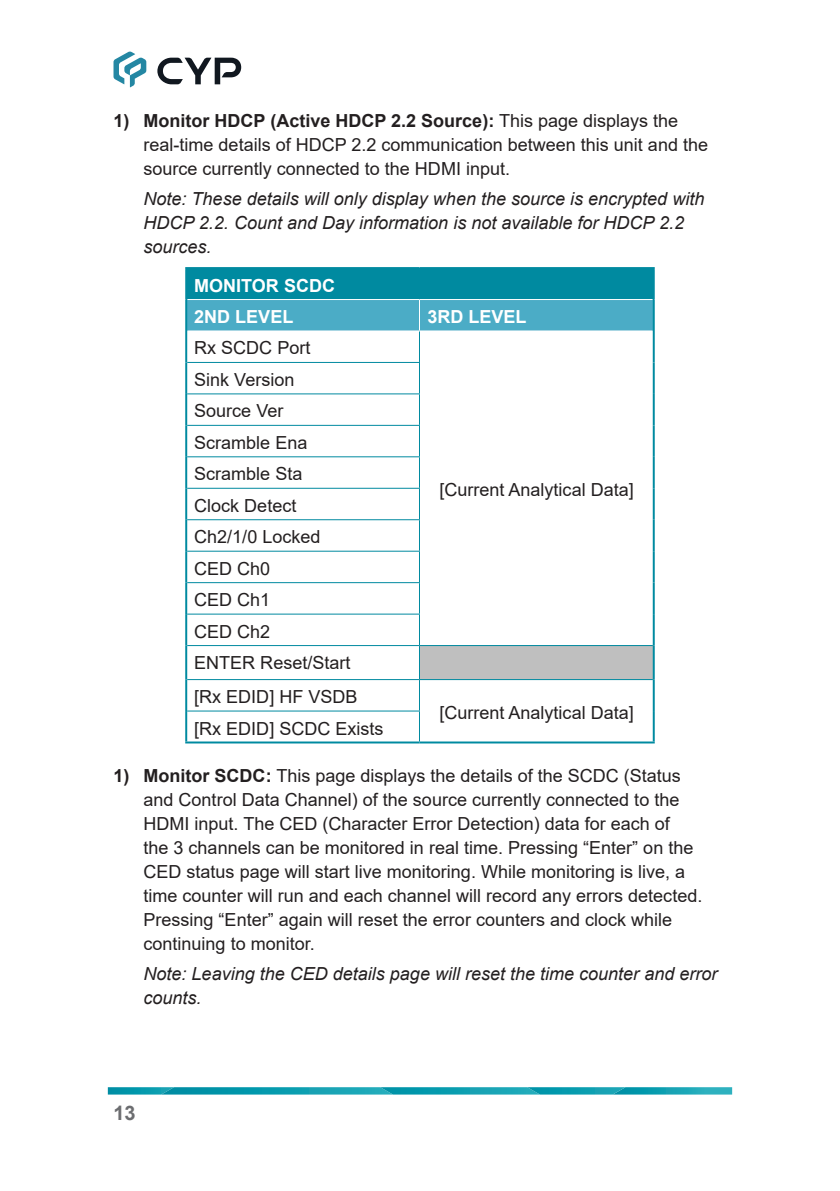
<style>
.page{position:relative;width:840px;height:1191px;background:#fff}
.page>*{position:absolute;margin:0;border:0;box-sizing:border-box;transform-origin:0 0}
.t1{font:700 20px "Arial";color:#6c6d70}
.Callout_List{font:18px/24px "Arial";color:#231f20}
.Callout_List_-_Note{font:italic 18px/24px "Arial";color:#231f20}
.Table_C_-_Cell{font:18px "Arial";color:#231f20}
.Table_A_-_Header{font:700 18px "Arial";color:#fff}
.s1{font-weight:700}
</style>
<div class="page">
<svg style="left:113px;top:51px;width:33px;height:36px"></svg>
<svg style="left:157px;top:58px;width:84px;height:26px"></svg>
<svg style="left:108px;top:1087px;width:623px;height:7px"></svg>
<div style="left:186px;top:268px;width:467px;height:31px;background:#008aa0"></div>
<div style="left:187px;top:300px;width:465px;height:30px;background:#4bacc6"></div>
<div style="left:419px;top:645px;width:234px;height:34px;background:#bfbfbf"></div>
<hr style="left:419px;top:300px;width:1px;height:30px;background:#fff">
<hr style="left:185px;top:267px;width:234px;height:2px;background:#008aa0">
<hr style="left:185px;top:269px;width:2px;height:30px;background:#008aa0">
<hr style="left:419px;top:267px;width:235px;height:2px;background:#008aa0">
<hr style="left:652px;top:269px;width:2px;height:30px;background:#008aa0">
<hr style="left:185px;top:299px;width:2px;height:32px;background:#008aa0">
<hr style="left:652px;top:299px;width:2px;height:32px;background:#008aa0">
<hr style="left:185px;top:331px;width:2px;height:31px;background:#008aa0">
<hr style="left:652px;top:331px;width:2px;height:31px;background:#008aa0">
<hr style="left:185px;top:362px;width:2px;height:32px;background:#008aa0">
<hr style="left:652px;top:362px;width:2px;height:32px;background:#008aa0">
<hr style="left:185px;top:394px;width:2px;height:31px;background:#008aa0">
<hr style="left:652px;top:394px;width:2px;height:31px;background:#008aa0">
<hr style="left:185px;top:425px;width:2px;height:32px;background:#008aa0">
<hr style="left:652px;top:425px;width:2px;height:32px;background:#008aa0">
<hr style="left:185px;top:457px;width:2px;height:31px;background:#008aa0">
<hr style="left:652px;top:457px;width:2px;height:31px;background:#008aa0">
<hr style="left:185px;top:488px;width:2px;height:32px;background:#008aa0">
<hr style="left:652px;top:488px;width:2px;height:32px;background:#008aa0">
<hr style="left:185px;top:520px;width:2px;height:31px;background:#008aa0">
<hr style="left:652px;top:520px;width:2px;height:31px;background:#008aa0">
<hr style="left:185px;top:551px;width:2px;height:31px;background:#008aa0">
<hr style="left:652px;top:551px;width:2px;height:31px;background:#008aa0">
<hr style="left:185px;top:582px;width:2px;height:32px;background:#008aa0">
<hr style="left:652px;top:582px;width:2px;height:32px;background:#008aa0">
<hr style="left:185px;top:614px;width:2px;height:31px;background:#008aa0">
<hr style="left:652px;top:614px;width:2px;height:31px;background:#008aa0">
<hr style="left:185px;top:645px;width:2px;height:34px;background:#008aa0">
<hr style="left:652px;top:645px;width:2px;height:34px;background:#008aa0">
<hr style="left:185px;top:679px;width:2px;height:32px;background:#008aa0">
<hr style="left:652px;top:679px;width:2px;height:32px;background:#008aa0">
<hr style="left:185px;top:711px;width:2px;height:30px;background:#008aa0">
<hr style="left:652px;top:711px;width:2px;height:30px;background:#008aa0">
<hr style="left:185px;top:741px;width:234px;height:2px;background:#008aa0">
<hr style="left:419px;top:741px;width:235px;height:2px;background:#008aa0">
<hr style="left:419px;top:331px;width:1px;height:31px;background:#008aa0">
<hr style="left:187px;top:362px;width:233px;height:1px;background:#008aa0">
<hr style="left:419px;top:363px;width:1px;height:30px;background:#008aa0">
<hr style="left:187px;top:393px;width:233px;height:1px;background:#008aa0">
<hr style="left:419px;top:394px;width:1px;height:31px;background:#008aa0">
<hr style="left:187px;top:425px;width:233px;height:1px;background:#008aa0">
<hr style="left:419px;top:426px;width:1px;height:30px;background:#008aa0">
<hr style="left:187px;top:456px;width:233px;height:1px;background:#008aa0">
<hr style="left:419px;top:457px;width:1px;height:31px;background:#008aa0">
<hr style="left:187px;top:488px;width:233px;height:1px;background:#008aa0">
<hr style="left:419px;top:489px;width:1px;height:30px;background:#008aa0">
<hr style="left:187px;top:519px;width:233px;height:1px;background:#008aa0">
<hr style="left:419px;top:520px;width:1px;height:30px;background:#008aa0">
<hr style="left:187px;top:550px;width:233px;height:1px;background:#008aa0">
<hr style="left:419px;top:551px;width:1px;height:31px;background:#008aa0">
<hr style="left:187px;top:582px;width:233px;height:1px;background:#008aa0">
<hr style="left:419px;top:583px;width:1px;height:30px;background:#008aa0">
<hr style="left:187px;top:613px;width:233px;height:1px;background:#008aa0">
<hr style="left:419px;top:614px;width:1px;height:31px;background:#008aa0">
<hr style="left:187px;top:645px;width:232px;height:1px;background:#008aa0">
<hr style="left:419px;top:646px;width:1px;height:33px;background:#008aa0">
<hr style="left:419px;top:645px;width:233px;height:1px;background:#008aa0">
<hr style="left:187px;top:679px;width:232px;height:1px;background:#008aa0">
<hr style="left:419px;top:680px;width:1px;height:30px;background:#008aa0">
<hr style="left:419px;top:679px;width:233px;height:1px;background:#008aa0">
<hr style="left:187px;top:710px;width:233px;height:1px;background:#008aa0">
<hr style="left:419px;top:711px;width:1px;height:30px;background:#008aa0">
<p class="Callout_List" style="left:143px;top:108px;width:565px;text-indent:-30px"><span class="s1">1) Monitor HDCP (Active HDCP 2.2 Source):</span> This page displays the real-time details of HDCP 2.2 communication between this unit and the source currently connected to the HDMI input.</p>
<p class="Callout_List_-_Note" style="left:143px;top:186px;width:562px">Note: These details will only display when the source is encrypted with<br>HDCP 2.2. Count and Day information is not available for HDCP 2.2 sources.</p>
<p class="Table_A_-_Header" style="left:194px;top:272px;width:142px">MONITOR SCDC</p>
<p class="Table_A_-_Header" style="left:194px;top:304px;width:101px">2ND LEVEL</p>
<p class="Table_A_-_Header" style="left:427px;top:304px;width:101px">3RD LEVEL</p>
<p class="Table_C_-_Cell" style="left:194px;top:336px;width:118px">Rx SCDC Port</p>
<p class="Table_C_-_Cell" style="left:194px;top:367px;width:102px">Sink Version</p>
<p class="Table_C_-_Cell" style="left:194px;top:398px;width:91px">Source Ver</p>
<p class="Table_C_-_Cell" style="left:194px;top:430px;width:115px">Scramble Ena</p>
<p class="Table_C_-_Cell" style="left:194px;top:461px;width:110px">Scramble Sta</p>
<p class="Table_C_-_Cell" style="left:194px;top:493px;width:104px">Clock Detect</p>
<p class="Table_C_-_Cell" style="left:194px;top:524px;width:128px">Ch2/1/0 Locked</p>
<p class="Table_C_-_Cell" style="left:194px;top:556px;width:78px">CED Ch0</p>
<p class="Table_C_-_Cell" style="left:194px;top:587px;width:78px">CED Ch1</p>
<p class="Table_C_-_Cell" style="left:194px;top:619px;width:78px">CED Ch2</p>
<p class="Table_C_-_Cell" style="left:194px;top:650px;width:158px">ENTER Reset/Start</p>
<p class="Table_C_-_Cell" style="left:194px;top:684px;width:165px">[Rx EDID] HF VSDB</p>
<p class="Table_C_-_Cell" style="left:439px;top:477px;width:196px">[Current Analytical Data]</p>
<p class="Table_C_-_Cell" style="left:439px;top:700px;width:196px">[Current Analytical Data]</p>
<p class="Table_C_-_Cell" style="left:194px;top:716px;width:191px">[Rx EDID] SCDC Exists</p>
<p class="Callout_List" style="left:143px;top:763px;width:560px;text-indent:-30px"><span class="s1">1) Monitor SCDC:</span> This page displays the details of the SCDC (Status and Control Data Channel) of the source currently connected to the HDMI input. The CED (Character Error Detection) data for each of<br>the 3 channels can be monitored in real time. Pressing “Enter” on the CED status page will start live monitoring. While monitoring is live, a time counter will run and each channel will record any errors detected.<br>Pressing “Enter” again will reset the error counters and clock while continuing to monitor.</p>
<p class="Callout_List_-_Note" style="left:143px;top:961px;width:575px">Note: Leaving the CED details page will reset the time counter and error counts.</p>
<p class="t1" style="left:113px;top:1099px;width:24px">13</p>
</div>
